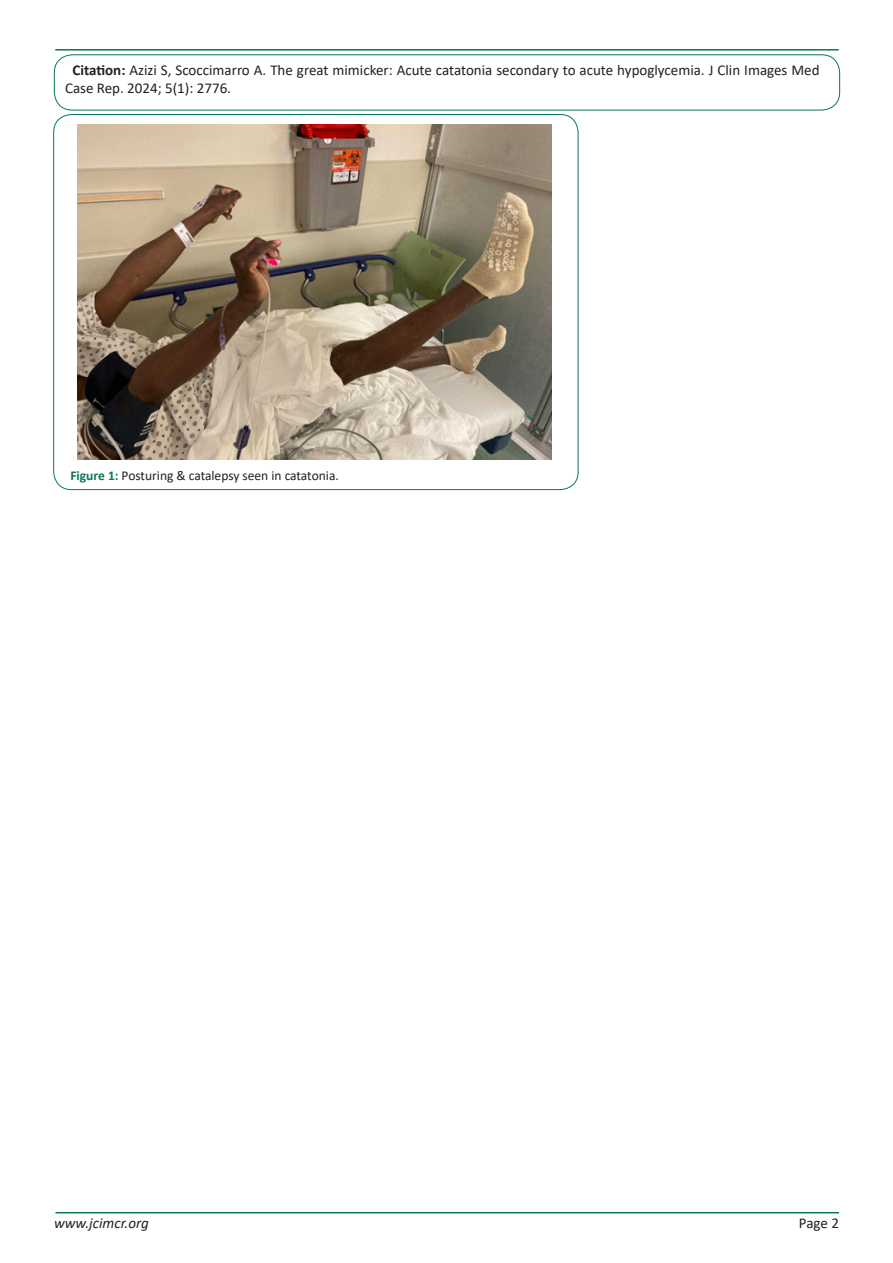
<style>
.page{position:relative;width:893px;height:1263px;background:#fff}
.page>*{position:absolute;margin:0;border:0;box-sizing:border-box;transform-origin:0 0}
.t1{font:15px/18px "Calibri";color:#231f20}
.t2{font:italic 15px "Calibri";color:#231f20}
.t3{font:13.5px "Calibri";color:#231f20}
.s1{font-weight:700}
.s2{font-weight:700;color:#0a755b}
</style>
<div class="page">
<hr style="left:55px;top:1212px;width:784px;height:1px;background:#0a755b">
<hr style="left:55px;top:49px;width:784px;height:2px;background:#0a755b">
<div style="left:54px;top:55px;width:786px;height:55px;border:1px solid #0a755b;border-radius:18px"></div>
<img style="left:78px;top:124px;width:473px;height:336px">
<p class="t1" style="left:65px;top:61px;width:756px;text-indent:8px"><span class="s1">Citation:</span> Azizi S, Scoccimarro A. The great mimicker: Acute catatonia secondary to acute hypoglycemia. J Clin Images Med<br>Case Rep. 2024; 5(1): 2776.</p>
<p class="t3" style="left:70px;top:466px;width:270px"><span class="s2">Figure 1:</span> Posturing &amp; catalepsy seen in catatonia.</p>
<p class="t2" style="left:54px;top:1212px;width:96px">www.jcimcr.org</p>
<p class="t1" style="left:799px;top:1213px;width:42px">Page 2</p>
</div>
